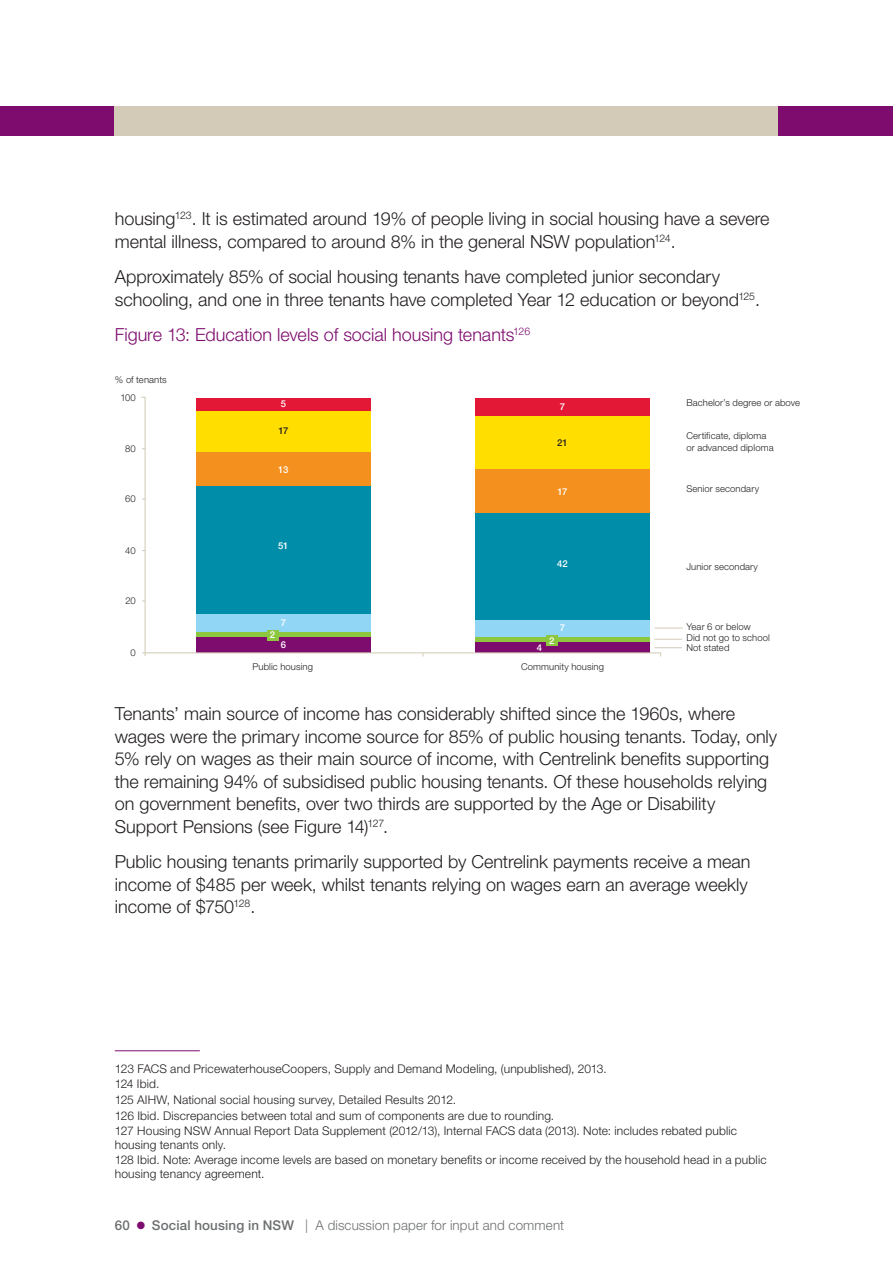
<style>
.page{position:relative;width:893px;height:1263px;background:#fff}
.page>*{position:absolute;margin:0;border:0;box-sizing:border-box;transform-origin:0 0}
.FACS_body_copy{font:300 18px/22.5px "Helvetica Neue LT Std";color:#231f20}
.FACS_captions{font:300 18px "Helvetica Neue LT Std";color:#7e0c6e}
.t1{font:300 13.5px "Helvetica Neue LT Std";letter-spacing:.01em;color:#6d6f71}
.FACS_footnote{font:300 12px/13.5px "Helvetica Neue LT Std";letter-spacing:.015em;color:#231f20}
.t2{font:300 9.45px/12.6px "Helvetica Neue LT Std";letter-spacing:.01em;color:#231f20}
.t3{font:500 9.45px "Helvetica Neue LT Std";letter-spacing:-.03em;color:#fff}
.t4{font:500 9.45px "Helvetica Neue LT Std";color:#231f20}
.s1{font-weight:500}
.s2{color:#7e0c6e}
</style>
<div class="page">
<div style="left:0;top:106px;width:115px;height:30px;background:#7e0c6e"></div>
<div style="left:115px;top:106px;width:663px;height:30px;background:#d3cbb8"></div>
<div style="left:778px;top:106px;width:115px;height:30px;background:#7e0c6e"></div>
<hr style="left:145px;top:397px;width:1px;height:259px;background:#d3cbb8">
<div style="left:196px;top:637px;width:174px;height:16px;background:#7e0c6e"></div>
<div style="left:475px;top:642px;width:174px;height:11px;background:#7e0c6e"></div>
<div style="left:196px;top:632px;width:174px;height:5px;background:#8dc73f"></div>
<div style="left:475px;top:637px;width:174px;height:5px;background:#8dc73f"></div>
<div style="left:196px;top:614px;width:174px;height:18px;background:#92d6f6"></div>
<div style="left:475px;top:619px;width:174px;height:18px;background:#92d6f6"></div>
<div style="left:196px;top:485px;width:174px;height:129px;background:#008da9"></div>
<div style="left:475px;top:512px;width:174px;height:107px;background:#008da9"></div>
<div style="left:196px;top:452px;width:174px;height:34px;background:#f4901d"></div>
<div style="left:475px;top:469px;width:174px;height:43px;background:#f4901d"></div>
<div style="left:196px;top:410px;width:174px;height:42px;background:#ffde00"></div>
<div style="left:475px;top:416px;width:174px;height:53px;background:#ffde00"></div>
<div style="left:196px;top:398px;width:174px;height:12px;background:#e31837"></div>
<div style="left:475px;top:398px;width:174px;height:18px;background:#e31837"></div>
<hr style="left:142px;top:652px;width:519px;height:1px;background:#d3cbb8">
<div style="left:267px;top:630px;width:11px;height:10px;background:#8dc73f"></div>
<div style="left:546px;top:635px;width:11px;height:10px;background:#8dc73f"></div>
<svg style="left:654px;top:647px;width:28px;height:9px"></svg>
<svg style="left:654px;top:639px;width:28px;height:1px"></svg>
<svg style="left:654px;top:628px;width:29px;height:1px"></svg>
<hr style="left:115px;top:1050px;width:85px;height:1px;background:#7e0c6e">
<p class="FACS_body_copy" style="left:115px;top:207px;width:656px">housing<sup>123</sup>. It is estimated around 19% of people living in social housing have a severe mental illness, compared to around 8% in the general NSW population<sup>124</sup>.</p>
<p class="FACS_body_copy" style="left:115px;top:265px;width:647px">Approximately 85% of social housing tenants have completed junior secondary schooling, and one in three tenants have completed Year 12 education or beyond<sup>125</sup>.</p>
<p class="FACS_captions" style="left:115px;top:324px;width:417px">Figure 13: Education levels of social housing tenants<sup>126</sup></p>
<p class="t2" style="left:115px;top:373px;width:53px">% of tenants</p>
<p class="t2" style="left:120px;top:391px;width:17px">100</p>
<p class="t2" style="left:125px;top:442px;width:12px">80</p>
<p class="t2" style="left:125px;top:492px;width:12px">60</p>
<p class="t2" style="left:125px;top:544px;width:12px">40</p>
<p class="t2" style="left:125px;top:594px;width:12px">20</p>
<p class="t2" style="left:131px;top:646px;width:7px">0</p>
<p class="t3" style="left:281px;top:398px;width:7px">5</p>
<p class="t3" style="left:560px;top:401px;width:7px">7</p>
<p class="t2" style="left:686px;top:396px;width:115px">Bachelor’s degree or above</p>
<p class="t4" style="left:278px;top:425px;width:11px">17</p>
<p class="t4" style="left:557px;top:437px;width:12px">21</p>
<p class="t2" style="left:686px;top:429px;width:89px">Certificate, diploma or advanced diploma</p>
<p class="t3" style="left:278px;top:464px;width:12px">13</p>
<p class="t3" style="left:558px;top:486px;width:11px">17</p>
<p class="t2" style="left:686px;top:482px;width:74px">Senior secondary</p>
<p class="t3" style="left:278px;top:540px;width:12px">51</p>
<p class="t3" style="left:557px;top:558px;width:12px">42</p>
<p class="t2" style="left:686px;top:560px;width:73px">Junior secondary</p>
<p class="t3" style="left:281px;top:617px;width:7px">7</p>
<p class="t3" style="left:270px;top:629px;width:7px">2</p>
<p class="t3" style="left:281px;top:639px;width:7px">6</p>
<p class="t3" style="left:560px;top:622px;width:7px">7</p>
<p class="t2" style="left:686px;top:620px;width:66px">Year 6 or below</p>
<p class="t3" style="left:549px;top:634px;width:7px">2</p>
<p class="t3" style="left:537px;top:642px;width:7px">4</p>
<p class="t2" style="left:686px;top:631px;width:85px">Did not go to school</p>
<p class="t2" style="left:686px;top:641px;width:44px">Not stated</p>
<p class="t2" style="left:253px;top:660px;width:62px">Public housing</p>
<p class="t2" style="left:521px;top:660px;width:84px">Community housing</p>
<p class="FACS_body_copy" style="left:115px;top:702px;width:664px">Tenants’ main source of income has considerably shifted since the 1960s, where wages were the primary income source for 85% of public housing tenants. Today, only 5% rely on wages as their main source of income, with Centrelink benefits supporting the remaining 94% of subsidised public housing tenants. Of these households relying on government benefits, over two thirds are supported by the Age or Disability Support Pensions (see Figure 14)<sup>127</sup>.</p>
<p class="FACS_body_copy" style="left:115px;top:850px;width:637px">Public housing tenants primarily supported by Centrelink payments receive a mean income of $485 per week, whilst tenants relying on wages earn an average weekly income of $750<sup>128</sup>.</p>
<p class="FACS_footnote" style="left:115px;top:1061px;width:494px">123 FACS and PricewaterhouseCoopers, Supply and Demand Modeling, (unpublished), 2013.</p>
<p class="FACS_footnote" style="left:115px;top:1077px;width:46px">124 Ibid.</p>
<p class="FACS_footnote" style="left:115px;top:1093px;width:343px">125 AIHW, National social housing survey, Detailed Results 2012.</p>
<p class="FACS_footnote" style="left:115px;top:1108px;width:441px">126 Ibid. Discrepancies between total and sum of components are due to rounding.</p>
<p class="FACS_footnote" style="left:115px;top:1124px;width:624px">127 Housing NSW Annual Report Data Supplement (2012/13), Internal FACS data (2013). Note: includes rebated public housing tenants only.</p>
<p class="FACS_footnote" style="left:115px;top:1153px;width:653px">128 Ibid. Note: Average income levels are based on monetary benefits or income received by the household head in a public housing tenancy agreement.</p>
<p class="t1" style="left:115px;top:1217px;width:451px"><span class="s1">60</span> <span class="s2">●</span> <span class="s1">Social housing in NSW</span> | A discussion paper for input and comment</p>
</div>
